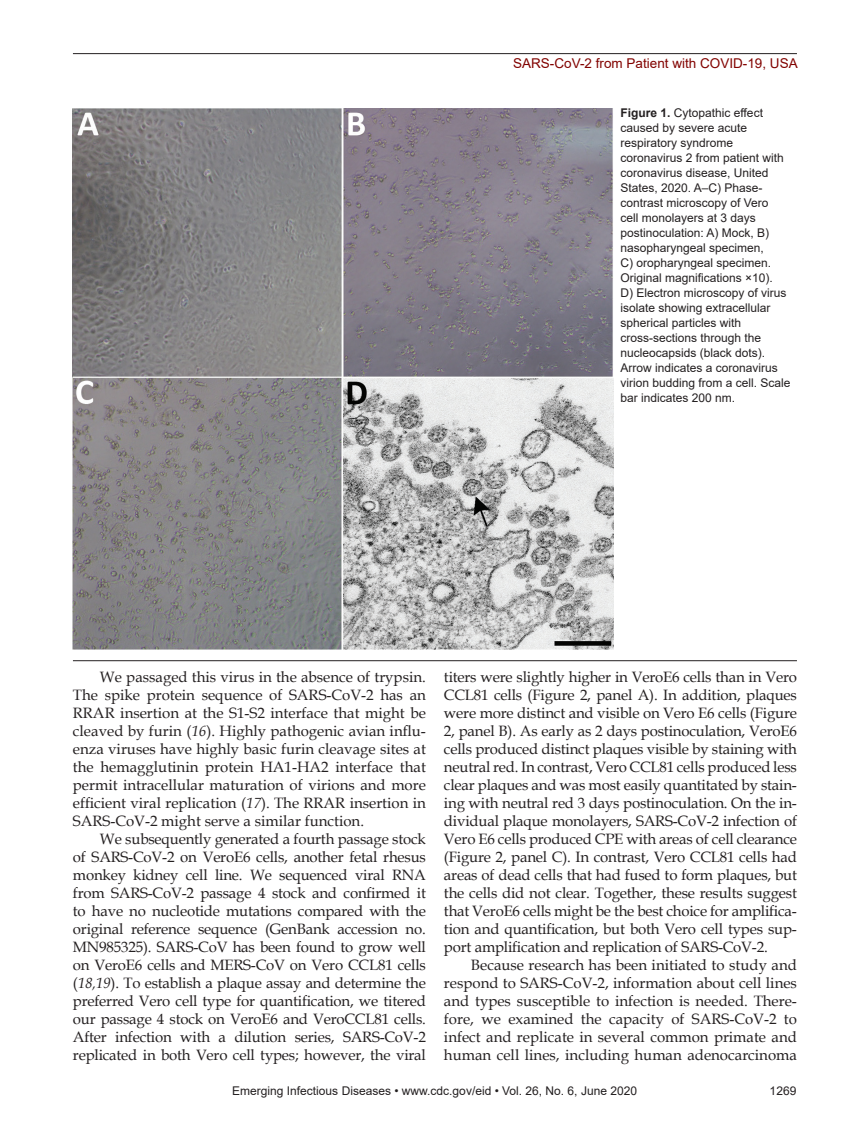
<style>
.page{position:relative;width:851px;height:1134px;background:#fff}
.page>*{position:absolute;margin:0;border:0;box-sizing:border-box;transform-origin:0 0}
.Body_Text{font:15px/18px "Book Antiqua";letter-spacing:-.005em;color:#231f20;text-align:justify}
.Running_Head{font:13.5px "Arial";color:#820301}
.Figure_Legend{font:12px/15px "Arial";color:#231f20}
.s1{font-weight:700}
.s2{font-style:italic}
</style>
<div class="page">
<hr style="left:73px;top:53px;width:723px;height:1px;background:#231f20">
<img style="left:73px;top:108px;width:540px;height:542px">
<hr style="left:73px;top:660px;width:723px;height:1px;background:#231f20">
<p class="Running_Head" style="left:513px;top:54px;width:286px">SARS-CoV-2 from Patient with COVID-19, USA</p>
<p class="Figure_Legend" style="left:620px;top:105px;width:172px"><span class="s1">Figure 1.</span> Cytopathic effect caused by severe acute respiratory syndrome coronavirus 2 from patient with coronavirus disease, United<br>States, 2020. A–C) Phase&shy;contrast microscopy of Vero<br>cell monolayers at 3 days postinoculation: A) Mock, B) nasopharyngeal specimen,<br>C) oropharyngeal specimen.<br>Original magnifications ×10).<br>D) Electron microscopy of virus isolate showing extracellular spherical particles with cross-sections through the nucleocapsids (black dots).<br>Arrow indicates a coronavirus virion budding from a cell. Scale bar indicates 200 nm.</p>
<p class="Body_Text" style="left:73px;top:667px;width:354px;text-indent:27px">We passaged this virus in the absence of trypsin.<br>The spike protein sequence of SARS-CoV-2 has an RRAR insertion at the S1-S2 interface that might be cleaved by furin (<span class="s2">16</span>). Highly pathogenic avian influ&shy;enza viruses have highly basic furin cleavage sites at the hemagglutinin protein HA1-HA2 interface that permit intracellular maturation of virions and more efficient viral replication (<span class="s2">17</span>). The RRAR insertion in SARS-CoV-2 might serve a similar function.</p>
<p class="Body_Text" style="left:73px;top:829px;width:354px;text-indent:27px">We subsequently generated a fourth passage stock of SARS-CoV-2 on VeroE6 cells, another fetal rhesus monkey kidney cell line. We sequenced viral RNA from SARS-CoV-2 passage 4 stock and confirmed it to have no nucleotide mutations compared with the original reference sequence (GenBank accession no.<br>MN985325). SARS-CoV has been found to grow well on VeroE6 cells and MERS-CoV on Vero CCL81 cells (<span class="s2">18,19</span>). To establish a plaque assay and determine the preferred Vero cell type for quantification, we titered our passage 4 stock on VeroE6 and VeroCCL81 cells.<br>After infection with a dilution series, SARS-CoV-2 replicated in both Vero cell types; however, the viral</p>
<p class="Body_Text" style="left:444px;top:667px;width:354px">titers were slightly higher in VeroE6 cells than in Vero CCL81 cells (Figure 2, panel A). In addition, plaques were more distinct and visible on Vero E6 cells (Figure 2, panel B). As early as 2 days postinoculation, VeroE6 cells produced distinct plaques visible by staining with neutral red. In contrast, Vero CCL81 cells produced less clear plaques and was most easily quantitated by stain&shy;ing with neutral red 3 days postinoculation. On the in&shy;dividual plaque monolayers, SARS-CoV-2 infection of Vero E6 cells produced CPE with areas of cell clearance (Figure 2, panel C). In contrast, Vero CCL81 cells had areas of dead cells that had fused to form plaques, but the cells did not clear. Together, these results suggest that VeroE6 cells might be the best choice for amplifica&shy;tion and quantification, but both Vero cell types sup&shy;port amplification and replication of SARS-CoV-2.</p>
<p class="Body_Text" style="left:444px;top:955px;width:354px;text-indent:27px">Because research has been initiated to study and respond to SARS-CoV-2, information about cell lines and types susceptible to infection is needed. There&shy;fore, we examined the capacity of SARS-CoV-2 to infect and replicate in several common primate and human cell lines, including human adenocarcinoma</p>
<p class="Figure_Legend" style="left:232px;top:1084px;width:406px">Emerging Infectious Diseases • www.cdc.gov/eid • Vol. 26, No. 6, June 2020</p>
<p class="Figure_Legend" style="left:769px;top:1084px;width:28px">1269</p>
</div>
